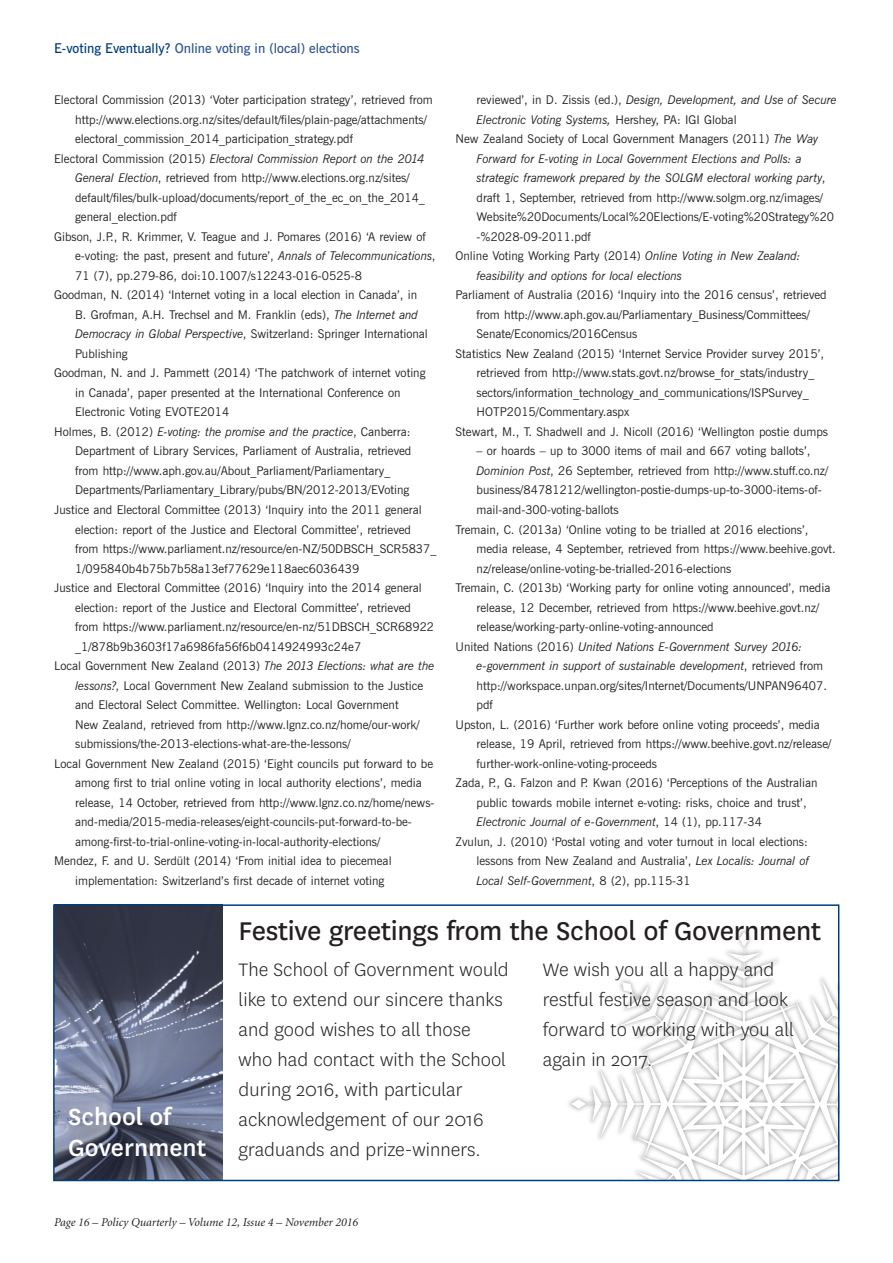
<style>
.page{position:relative;width:893px;height:1263px;background:#fff}
.page>*{position:absolute;margin:0;border:0;box-sizing:border-box;transform-origin:0 0}
.t1{font:30px "National";letter-spacing:-.01em;color:#231f20}
.t2{font:500 27.3px/31.2px "National";color:#fff}
.t3{font:300 21px/30px "National";color:#231f20}
.t4{font:600 13.5px "News Gothic BT";color:#305691}
.t5{font:12px "News Gothic BT";color:#231f20}
.t6{font:italic 12px "News Gothic BT";letter-spacing:-.015em;color:#231f20}
.t7{font:italic 12px "Minion";color:#231f20}
.s1{color:#013d7d}
.s2{font-style:normal}
.s3{font-style:italic}
</style>
<div class="page">
<svg style="left:571px;top:932px;width:265px;height:246px"></svg>
<img style="left:56px;top:907px;width:167px;height:271px">
<div style="left:53px;top:904px;width:786px;height:277px;border:2px solid #013d7d"></div>
<p class="t4" style="left:54px;top:40px;width:307px"><span class="s1">E-voting Eventually?</span> Online voting in (local) elections</p>
<p class="t5" style="left:54px;top:93px;width:380px">Electoral Commission (2013) ‘Voter participation strategy’, retrieved from</p>
<p class="t5" style="left:75px;top:112px;width:353px">http://www.elections.org.nz/sites/default/files/plain-page/attachments/</p>
<p class="t5" style="left:75px;top:132px;width:279px">electoral_commission_2014_participation_strategy.pdf</p>
<p class="t6" style="left:54px;top:151px;width:372px"><span class="s2">Electoral Commission (2015)</span> Electoral Commission Report on the 2014</p>
<p class="t5" style="left:75px;top:171px;width:336px"><span class="s3">General Election</span>, retrieved from http://www.elections.org.nz/sites/</p>
<p class="t5" style="left:75px;top:190px;width:351px">default/files/bulk-upload/documents/report_of_the_ec_on_the_2014_</p>
<p class="t5" style="left:75px;top:210px;width:103px">general_election.pdf</p>
<p class="t5" style="left:54px;top:229px;width:373px">Gibson, J.P., R. Krimmer, V. Teague and J. Pomares (2016) ‘A review of</p>
<p class="t5" style="left:75px;top:249px;width:362px">e-voting: the past, present and future’, <span class="s3">Annals of Telecommunications</span>,</p>
<p class="t5" style="left:75px;top:268px;width:288px">71 (7), pp.279-86, doi:10.1007/s12243-016-0525-8</p>
<p class="t5" style="left:54px;top:288px;width:365px">Goodman, N. (2014) ‘Internet voting in a local election in Canada’, in</p>
<p class="t5" style="left:75px;top:307px;width:345px">B. Grofman, A.H. Trechsel and M. Franklin (eds), <span class="s3">The Internet and</span></p>
<p class="t5" style="left:75px;top:327px;width:354px"><span class="s3">Democracy in Global Perspective</span>, Switzerland: Springer International</p>
<p class="t5" style="left:75px;top:346px;width:54px">Publishing</p>
<p class="t5" style="left:54px;top:366px;width:373px">Goodman, N. and J. Pammett (2014) ‘The patchwork of internet voting</p>
<p class="t5" style="left:75px;top:385px;width:327px">in Canada’, paper presented at the International Conference on</p>
<p class="t5" style="left:75px;top:405px;width:156px">Electronic Voting EVOTE2014</p>
<p class="t6" style="left:54px;top:424px;width:358px"><span class="s2">Holmes, B. (2012)</span> E-voting: the promise and the practice<span class="s2">, Canberra:</span></p>
<p class="t5" style="left:75px;top:444px;width:338px">Department of Library Services, Parliament of Australia, retrieved</p>
<p class="t5" style="left:75px;top:463px;width:317px">from http://www.aph.gov.au/About_Parliament/Parliamentary_</p>
<p class="t5" style="left:75px;top:483px;width:336px">Departments/Parliamentary_Library/pubs/BN/2012-2013/EVoting</p>
<p class="t5" style="left:54px;top:502px;width:369px">Justice and Electoral Committee (2013) ‘Inquiry into the 2011 general</p>
<p class="t5" style="left:75px;top:522px;width:337px">election: report of the Justice and Electoral Committee’, retrieved</p>
<p class="t5" style="left:75px;top:541px;width:363px">from https://www.parliament.nz/resource/en-NZ/50DBSCH_SCR5837_</p>
<p class="t5" style="left:75px;top:561px;width:286px">1/095840b4b75b7b58a13ef77629e118aec6036439</p>
<p class="t5" style="left:54px;top:580px;width:369px">Justice and Electoral Committee (2016) ‘Inquiry into the 2014 general</p>
<p class="t5" style="left:75px;top:600px;width:337px">election: report of the Justice and Electoral Committee’, retrieved</p>
<p class="t5" style="left:75px;top:619px;width:360px">from https://www.parliament.nz/resource/en-nz/51DBSCH_SCR68922</p>
<p class="t5" style="left:75px;top:639px;width:288px">_1/878b9b3603f17a6986fa56f6b0414924993c24e7</p>
<p class="t5" style="left:54px;top:658px;width:382px">Local Government New Zealand (2013) <span class="s3">The 2013 Elections: what are the</span></p>
<p class="t5" style="left:75px;top:678px;width:349px"><span class="s3">lessons?</span>, Local Government New Zealand submission to the Justice</p>
<p class="t5" style="left:75px;top:697px;width:325px">and Electoral Select Committee. Wellington: Local Government</p>
<p class="t5" style="left:75px;top:717px;width:346px">New Zealand, retrieved from http://www.lgnz.co.nz/home/our-work/</p>
<p class="t5" style="left:75px;top:736px;width:277px">submissions/the-2013-elections-what-are-the-lessons/</p>
<p class="t5" style="left:54px;top:756px;width:381px">Local Government New Zealand (2015) ‘Eight councils put forward to be</p>
<p class="t5" style="left:75px;top:775px;width:348px">among first to trial online voting in local authority elections’, media</p>
<p class="t5" style="left:75px;top:795px;width:361px">release, 14 October, retrieved from http://www.lgnz.co.nz/home/news-</p>
<p class="t5" style="left:75px;top:814px;width:338px">and-media/2015-media-releases/eight-councils-put-forward-to-be-</p>
<p class="t5" style="left:75px;top:834px;width:307px">among-first-to-trial-online-voting-in-local-authority-elections/</p>
<p class="t5" style="left:54px;top:853px;width:339px">Mendez, F. and U. Serdült (2014) ‘From initial idea to piecemeal</p>
<p class="t5" style="left:75px;top:873px;width:311px">implementation: Switzerland’s first decade of internet voting</p>
<p class="t6" style="left:477px;top:93px;width:362px"><span class="s2">reviewed’, in D. Zissis (ed.),</span> Design, Development, and Use of Secure</p>
<p class="t6" style="left:477px;top:112px;width:262px">Electronic Voting Systems, <span class="s2">Hershey, PA: IGI Global</span></p>
<p class="t5" style="left:456px;top:132px;width:364px">New Zealand Society of Local Government Managers (2011) <span class="s3">The Way</span></p>
<p class="t6" style="left:477px;top:151px;width:327px">Forward for E-voting in Local Government Elections and Polls: a</p>
<p class="t6" style="left:477px;top:171px;width:350px">strategic framework prepared by the SOLGM electoral working party<span class="s2">,</span></p>
<p class="t5" style="left:477px;top:190px;width:348px">draft 1, September, retrieved from http://www.solgm.org.nz/images/</p>
<p class="t5" style="left:477px;top:210px;width:359px">Website%20Documents/Local%20Elections/E-voting%20Strategy%20</p>
<p class="t5" style="left:477px;top:229px;width:116px">-%2028-09-2011.pdf</p>
<p class="t5" style="left:456px;top:249px;width:346px">Online Voting Working Party (2014) <span class="s3">Online Voting in New Zealand:</span></p>
<p class="t6" style="left:477px;top:268px;width:207px">feasibility and options for local elections</p>
<p class="t5" style="left:456px;top:288px;width:373px">Parliament of Australia (2016) ‘Inquiry into the 2016 census’, retrieved</p>
<p class="t5" style="left:477px;top:307px;width:335px">from http://www.aph.gov.au/Parliamentary_Business/Committees/</p>
<p class="t5" style="left:477px;top:327px;width:162px">Senate/Economics/2016Census</p>
<p class="t5" style="left:456px;top:346px;width:370px">Statistics New Zealand (2015) ‘Internet Service Provider survey 2015’,</p>
<p class="t5" style="left:477px;top:366px;width:339px">retrieved from http://www.stats.govt.nz/browse_for_stats/industry_</p>
<p class="t5" style="left:477px;top:385px;width:334px">sectors/information_technology_and_communications/ISPSurvey_</p>
<p class="t5" style="left:477px;top:405px;width:154px">HOTP2015/Commentary.aspx</p>
<p class="t5" style="left:456px;top:424px;width:374px">Stewart, M., T. Shadwell and J. Nicoll (2016) ‘Wellington postie dumps</p>
<p class="t5" style="left:477px;top:444px;width:335px">– or hoards – up to 3000 items of mail and 667 voting ballots’,</p>
<p class="t5" style="left:477px;top:463px;width:353px"><span class="s3">Dominion Post</span>, 26 September, retrieved from http://www.stuff.co.nz/</p>
<p class="t5" style="left:477px;top:483px;width:347px">business/84781212/wellington-postie-dumps-up-to-3000-items-of-</p>
<p class="t5" style="left:477px;top:502px;width:144px">mail-and-300-voting-ballots</p>
<p class="t5" style="left:456px;top:522px;width:354px">Tremain, C. (2013a) ‘Online voting to be trialled at 2016 elections’,</p>
<p class="t5" style="left:477px;top:541px;width:361px">media release, 4 September, retrieved from https://www.beehive.govt.</p>
<p class="t5" style="left:477px;top:561px;width:256px">nz/release/online-voting-be-trialled-2016-elections</p>
<p class="t5" style="left:456px;top:580px;width:376px">Tremain, C. (2013b) ‘Working party for online voting announced’, media</p>
<p class="t5" style="left:477px;top:600px;width:344px">release, 12 December, retrieved from https://www.beehive.govt.nz/</p>
<p class="t5" style="left:477px;top:619px;width:239px">release/working-party-online-voting-announced</p>
<p class="t6" style="left:456px;top:639px;width:348px"><span class="s2">United Nations (2016)</span> United Nations E-Government Survey 2016:</p>
<p class="t6" style="left:477px;top:658px;width:348px">e-government in support of sustainable development<span class="s2">, retrieved from</span></p>
<p class="t5" style="left:477px;top:678px;width:352px">http://workspace.unpan.org/sites/Internet/Documents/UNPAN96407.</p>
<p class="t5" style="left:477px;top:697px;width:18px">pdf</p>
<p class="t5" style="left:456px;top:717px;width:366px">Upston, L. (2016) ‘Further work before online voting proceeds’, media</p>
<p class="t5" style="left:477px;top:736px;width:356px">release, 19 April, retrieved from https://www.beehive.govt.nz/release/</p>
<p class="t5" style="left:477px;top:756px;width:182px">further-work-online-voting-proceeds</p>
<p class="t5" style="left:456px;top:775px;width:364px">Zada, P., G. Falzon and P. Kwan (2016) ‘Perceptions of the Australian</p>
<p class="t5" style="left:477px;top:795px;width:332px">public towards mobile internet e-voting: risks, choice and trust’,</p>
<p class="t6" style="left:477px;top:814px;width:287px">Electronic Journal of e-Government<span class="s2">, 14 (1), pp.117-34</span></p>
<p class="t5" style="left:456px;top:834px;width:354px">Zvulun, J. (2010) ‘Postal voting and voter turnout in local elections:</p>
<p class="t5" style="left:477px;top:853px;width:334px">lessons from New Zealand and Australia’, <span class="s3">Lex Localis: Journal of</span></p>
<p class="t6" style="left:477px;top:873px;width:216px">Local Self-Government<span class="s2">, 8 (2), pp.115-31</span></p>
<h2 class="t2" style="left:68px;top:1099px;width:140px">School of<br>Government</h2>
<h1 class="t1" style="left:239px;top:911px;width:584px">Festive greetings from the School of Government</h1>
<h3 class="t3" style="left:239px;top:954px;width:272px">The School of Government would like to extend our sincere thanks and good wishes to all those who had contact with the School during 2016, with particular acknowledgement of our 2016 graduands and prize-winners.</h3>
<h3 class="t3" style="left:543px;top:954px;width:253px">We wish you all a happy and restful festive season and look forward to working with you all again in 2017.</h3>
<p class="t7" style="left:54px;top:1217px;width:305px">Page 16 – Policy Quarterly – Volume 12, Issue 4 – November 2016</p>
</div>
